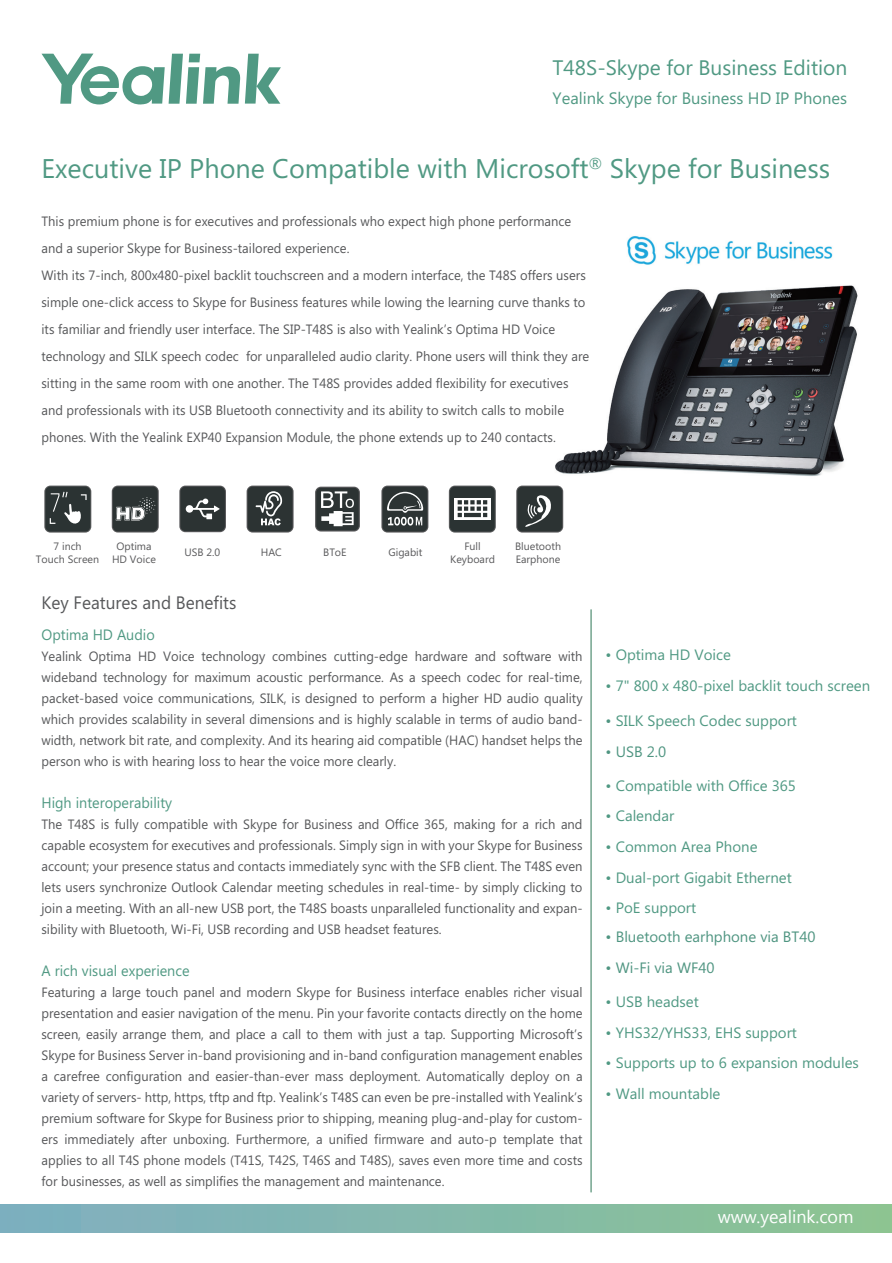
<style>
.page{position:relative;width:892px;height:1263px;background:#fff}
.page>*{position:absolute;margin:0;border:0;box-sizing:border-box;transform-origin:0 0}
.t1{font:27px "Microsoft Phags Pa";color:#509983}
.t2{font:21px "Microsoft Phags Pa";color:#509983}
.t3{font:18px "Microsoft Phags Pa";color:#57585a;scale:.96 1}
.t4{font:18px "Lao UI";color:#fff}
.t5{font:16.5px "Microsoft Phags Pa";color:#509983}
.t6{font:15px "Microsoft Phags Pa";color:#509983}
.t7{font:15px "Microsoft Phags Pa";color:#509983;scale:.96 1}
.t8{font:15px "Microsoft Phags Pa";color:#4f9581}
.t9{font:13.5px/21px "Microsoft Phags Pa";color:#57585a;text-align:justify;scale:.96 1}
.t10{font:10.65px/13.4px "Microsoft Phags Pa";color:#59595b;text-align:center}
.s1{color:#4f9581}
</style>
<div class="page">
<img style="left:627px;top:236px;width:206px;height:29px">
<img style="left:555px;top:285px;width:303px;height:191px">
<svg style="left:42px;top:54px;width:239px;height:50px"></svg>
<hr style="left:591px;top:609px;width:1px;height:583px;background:#2d7756">
<div style="left:0;top:1204px;width:892px;height:28px;background:linear-gradient(to right,#7daec2,#8cc492)"></div>
<div style="left:516px;top:485px;width:47px;height:47px;border:2px solid #59595b;border-radius:5px"></div>
<div style="left:517px;top:487px;width:45px;height:44px;background:#2c3333;border-radius:5px"></div>
<svg style="left:525px;top:495px;width:26px;height:32px"></svg>
<div style="left:381px;top:485px;width:47px;height:47px;border:2px solid #59595b;border-radius:5px"></div>
<div style="left:382px;top:487px;width:45px;height:44px;background:#2c3333;border-radius:5px"></div>
<svg style="left:387px;top:492px;width:36px;height:33px"></svg>
<div style="left:112px;top:485px;width:47px;height:47px;border:2px solid #59595b;border-radius:5px"></div>
<div style="left:113px;top:487px;width:45px;height:44px;background:#2c3333;border-radius:5px"></div>
<svg style="left:116px;top:497px;width:39px;height:23px"></svg>
<svg style="left:315px;top:487px;width:45px;height:44px"></svg>
<div style="left:44px;top:485px;width:47px;height:47px;border:2px solid #585a5b;border-radius:5px"></div>
<div style="left:45px;top:487px;width:45px;height:44px;background:#2b3333;border-radius:5px"></div>
<svg style="left:50px;top:492px;width:37px;height:32px"></svg>
<div style="left:449px;top:485px;width:47px;height:47px;border:2px solid #585a5b;border-radius:5px"></div>
<div style="left:450px;top:487px;width:45px;height:44px;background:#2b3333;border-radius:5px"></div>
<svg style="left:454px;top:498px;width:37px;height:21px"></svg>
<svg style="left:458px;top:500px;width:29px;height:17px"></svg>
<div style="left:179px;top:485px;width:47px;height:47px;border:2px solid #59595b;border-radius:5px"></div>
<div style="left:180px;top:487px;width:45px;height:44px;background:#2c3333;border-radius:5px"></div>
<svg style="left:186px;top:498px;width:34px;height:21px"></svg>
<div style="left:247px;top:485px;width:47px;height:47px;border:2px solid #59595b;border-radius:5px"></div>
<div style="left:248px;top:487px;width:44px;height:44px;background:#2c3333;border-radius:5px"></div>
<svg style="left:256px;top:491px;width:26px;height:34px"></svg>
<h2 class="t2" style="left:553px;top:53px;width:296px">T48S-Skype for Business Edition</h2>
<p class="t5" style="left:553px;top:87px;width:296px">Yealink Skype for Business HD IP Phones</p>
<h1 class="t1" style="left:42px;top:149px;width:790px">Executive IP Phone Compatible with Microsoft<sup>®</sup> Skype for Business</h1>
<p class="t9" style="left:42px;top:207px;width:572px;line-height:27px;text-align:left">This premium phone is for executives and professionals who expect high phone performance and a superior Skype for Business-tailored experience.<br>With its 7-inch, 800x480-pixel backlit touchscreen and a modern interface, the T48S offers users simple one-click access to Skype for Business features while lowing the learning curve thanks to its familiar and friendly user interface. The SIP-T48S is also with Yealink’s Optima HD Voice technology and SILK speech codec for unparalleled audio clarity. Phone users will think they are sitting in the same room with one another. The T48S provides added flexibility for executives and professionals with its USB Bluetooth connectivity and its ability to switch calls to mobile phones. With the Yealink EXP40 Expansion Module, the phone extends up to 240 contacts.</p>
<p class="t10" style="left:36px;top:539px;width:65px">7 inch<br>Touch Screen</p>
<p class="t10" style="left:450px;top:539px;width:46px">Full<br>Keyboard</p>
<p class="t10" style="left:112px;top:539px;width:45px">Optima<br>HD Voice</p>
<p class="t10" style="left:323px;top:545px;width:25px">BToE</p>
<p class="t10" style="left:388px;top:545px;width:36px">Gigabit</p>
<p class="t10" style="left:185px;top:545px;width:37px">USB 2.0</p>
<p class="t10" style="left:261px;top:545px;width:23px">HAC</p>
<h3 class="t3" style="left:42px;top:590px;width:204px">Key Features and Benefits</h3>
<p class="t10" style="left:515px;top:539px;width:48px;text-align:left">Bluetooth<br>Earphone</p>
<p class="t7" style="left:42px;top:624px;width:119px">Optima HD Audio</p>
<p class="t9" style="left:42px;top:645px;width:565px">Yealink Optima HD Voice technology combines cutting-edge hardware and software with wideband technology for maximum acoustic performance. As a speech codec for real-time, packet-based voice communications, SILK, is designed to perform a higher HD audio quality which provides scalability in several dimensions and is highly scalable in terms of audio band&shy;width, network bit rate, and complexity. And its hearing aid compatible (HAC) handset helps the person who is with hearing loss to hear the voice more clearly.</p>
<p class="t7" style="left:42px;top:792px;width:138px">High interoperability</p>
<p class="t9" style="left:42px;top:813px;width:565px">The T48S is fully compatible with Skype for Business and Office 365, making for a rich and capable ecosystem for executives and professionals. Simply sign in with your Skype for Business account; your presence status and contacts immediately sync with the SFB client. The T48S even lets users synchronize Outlook Calendar meeting schedules in real-time- by simply clicking to join a meeting. With an all-new USB port, the T48S boasts unparalleled functionality and expan&shy;sibility with Bluetooth, Wi-Fi, USB recording and USB headset features.</p>
<p class="t7" style="left:42px;top:960px;width:156px">A rich visual experience</p>
<p class="t9" style="left:42px;top:981px;width:565px">Featuring a large touch panel and modern Skype for Business interface enables richer visual presentation and easier navigation of the menu. Pin your favorite contacts directly on the home screen, easily arrange them, and place a call to them with just a tap. Supporting Microsoft’s Skype for Business Server in-band provisioning and in-band configuration management enables a carefree configuration and easier-than-ever mass deployment. Automatically deploy on a variety of servers- http, https, tftp and ftp. Yealink’s T48S can even be pre-installed with Yealink’s premium software for Skype for Business prior to shipping, meaning plug-and-play for custom&shy;ers immediately after unboxing. Furthermore, a unified firmware and auto-p template that applies to all T4S phone models (T41S, T42S, T46S and T48S), saves even more time and costs for businesses, as well as simplifies the management and maintenance.</p>
<p class="t6" style="left:605px;top:644px;width:127px">• Optima HD Voice</p>
<p class="t6" style="left:605px;top:675px;width:266px">• 7" 800 x 480-pixel backlit touch screen</p>
<p class="t6" style="left:605px;top:710px;width:193px"><span class="s1">•</span> SILK Speech Codec support</p>
<p class="t8" style="left:605px;top:741px;width:62px">• USB 2.0</p>
<p class="t6" style="left:605px;top:775px;width:192px">• Compatible with Office 365</p>
<p class="t6" style="left:605px;top:806px;width:70px">• Calendar</p>
<p class="t6" style="left:605px;top:836px;width:153px">• Common Area Phone</p>
<p class="t6" style="left:605px;top:867px;width:188px">• Dual-port Gigabit Ethernet</p>
<p class="t6" style="left:605px;top:897px;width:92px">• PoE support</p>
<p class="t8" style="left:605px;top:926px;width:212px">• Bluetooth earhphone via BT40</p>
<p class="t8" style="left:605px;top:957px;width:110px">• Wi-Fi via WF40</p>
<p class="t6" style="left:605px;top:991px;width:95px">• USB headset</p>
<p class="t6" style="left:605px;top:1022px;width:193px">• YHS32/YHS33, EHS support</p>
<p class="t6" style="left:605px;top:1052px;width:255px">• Supports up to 6 expansion modules</p>
<p class="t6" style="left:605px;top:1083px;width:116px">• Wall mountable</p>
<h3 class="t4" style="left:718px;top:1204px;width:137px">www.yealink.com</h3>
</div>
